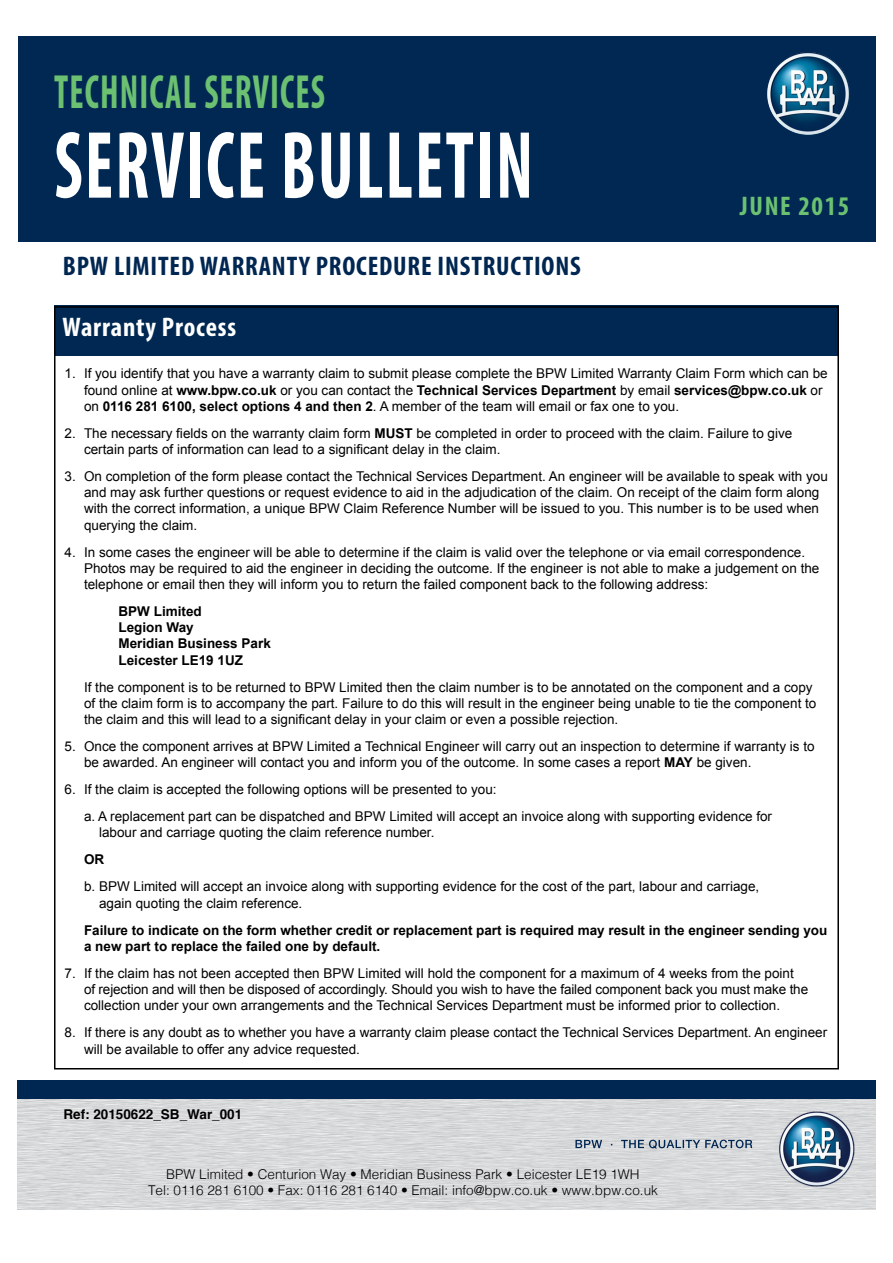
<style>
.page{position:relative;width:893px;height:1263px;background:#fff}
.page>*{position:absolute;margin:0;border:0;box-sizing:border-box;transform-origin:0 0}
.t1{font:700 condensed 96.45px "Myriad Pro";letter-spacing:.03em;color:#fff;scale:.75 1}
.t2{font:700 condensed 48.3px "Myriad Pro";letter-spacing:.03em;color:#6cc071;scale:.75 1}
.t3{font:700 condensed 27px "Myriad Pro";letter-spacing:.03em;color:#002652}
.t4{font:700 condensed 27px "Myriad Pro";letter-spacing:.03em;color:#fff}
.t5{font:700 condensed 27px "Myriad Pro";letter-spacing:.06em;color:#6cc071}
.t6{font:13.5px/16.2px "Arial";color:#000}
.t7{font:700 13.5px/16.2px "Arial";color:#000}
.t8{font:300 13.5px/16.2px "Helvetica";color:#000;text-align:center}
.t9{font:700 13.5px "Helvetica";color:#000}
.s1{font-weight:700}
</style>
<div class="page">
<img style="left:17px;top:1099px;width:859px;height:110px">
<div style="left:18px;top:36px;width:857px;height:205px;background:#002852"></div>
<img style="left:767px;top:52px;width:83px;height:83px">
<div style="left:54px;top:306px;width:785px;height:50px;background:#002852"></div>
<div style="left:17px;top:1081px;width:859px;height:18px;background:#002652"></div>
<img style="left:780px;top:1111px;width:75px;height:75px">
<svg style="left:575px;top:1140px;width:177px;height:9px"></svg>
<h2 class="t2" style="left:54px;top:61px;width:362px">TECHNICAL SERVICES</h2>
<h1 class="t1" style="left:54px;top:105px;width:640px">SERVICE BULLETIN</h1>
<h3 class="t3" style="left:63px;top:249px;width:519px">BPW LIMITED WARRANTY PROCEDURE INSTRUCTIONS</h3>
<h3 class="t5" style="left:740px;top:189px;width:111px">JUNE 2015</h3>
<h3 class="t4" style="left:62px;top:311px;width:175px">Warranty Process</h3>
<p class="t6" style="left:84px;top:366px;width:745px;text-indent:-19px">1. If you identify that you have a warranty claim to submit please complete the BPW Limited Warranty Claim Form which can be found online at <span class="s1">www.bpw.co.uk</span> or you can contact the <span class="s1">Technical Services Department</span> by email <span class="s1">services@bpw.co.uk</span> or on <span class="s1">0116 281 6100, select options 4 and then 2</span>. A member of the team will email or fax one to you.</p>
<p class="t6" style="left:84px;top:425px;width:710px;text-indent:-19px">2. The necessary fields on the warranty claim form <span class="s1">MUST</span> be completed in order to proceed with the claim. Failure to give certain parts of information can lead to a significant delay in the claim.</p>
<p class="t6" style="left:84px;top:468px;width:745px;text-indent:-19px">3. On completion of the form please contact the Technical Services Department. An engineer will be available to speak with you and may ask further questions or request evidence to aid in the adjudication of the claim. On receipt of the claim form along with the correct information, a unique BPW Claim Reference Number will be issued to you. This number is to be used when querying the claim.</p>
<p class="t6" style="left:84px;top:544px;width:737px;text-indent:-19px">4. In some cases the engineer will be able to determine if the claim is valid over the telephone or via email correspondence.<br>Photos may be required to aid the engineer in deciding the outcome. If the engineer is not able to make a judgement on the telephone or email then they will inform you to return the failed component back to the following address:</p>
<p class="t7" style="left:119px;top:604px;width:154px">BPW Limited<br>Legion Way<br>Meridian Business Park<br>Leicester LE19 1UZ</p>
<p class="t6" style="left:84px;top:679px;width:734px">If the component is to be returned to BPW Limited then the claim number is to be annotated on the component and a copy of the claim form is to accompany the part. Failure to do this will result in the engineer being unable to tie the component to the claim and this will lead to a significant delay in your claim or even a possible rejection.</p>
<p class="t6" style="left:84px;top:738px;width:732px;text-indent:-19px">5. Once the component arrives at BPW Limited a Technical Engineer will carry out an inspection to determine if warranty is to be awarded. An engineer will contact you and inform you of the outcome. In some cases a report <span class="s1">MAY</span> be given.</p>
<p class="t6" style="left:84px;top:776px;width:690px;line-height:27px;text-indent:-19px">6. If the claim is accepted the following options will be presented to you:<br>a. A replacement part can be dispatched and BPW Limited will accept an invoice along with supporting evidence for</p>
<p class="t6" style="left:99px;top:825px;width:337px">labour and carriage quoting the claim reference number.</p>
<p class="t7" style="left:84px;top:852px;width:22px">OR</p>
<p class="t6" style="left:99px;top:879px;width:662px;text-indent:-15px">b. BPW Limited will accept an invoice along with supporting evidence for the cost of the part, labour and carriage, again quoting the claim reference.</p>
<p class="t7" style="left:84px;top:922px;width:745px">Failure to indicate on the form whether credit or replacement part is required may result in the engineer sending you a new part to replace the failed one by default.</p>
<p class="t6" style="left:84px;top:965px;width:726px;text-indent:-19px">7. If the claim has not been accepted then BPW Limited will hold the component for a maximum of 4 weeks from the point of rejection and will then be disposed of accordingly. Should you wish to have the failed component back you must make the collection under your own arrangements and the Technical Services Department must be informed prior to collection.</p>
<p class="t6" style="left:84px;top:1024px;width:745px;text-indent:-19px">8. If there is any doubt as to whether you have a warranty claim please contact the Technical Services Department. An engineer will be available to offer any advice requested.</p>
<p class="t9" style="left:63px;top:1104px;width:180px">Ref: 20150622_SB_War_001</p>
<p class="t8" style="left:148px;top:1165px;width:511px">BPW Limited • Centurion Way • Meridian Business Park • Leicester LE19 1WH<br>Tel: 0116 281 6100 • Fax: 0116 281 6140 • Email: info@bpw.co.uk • www.bpw.co.uk</p>
</div>
